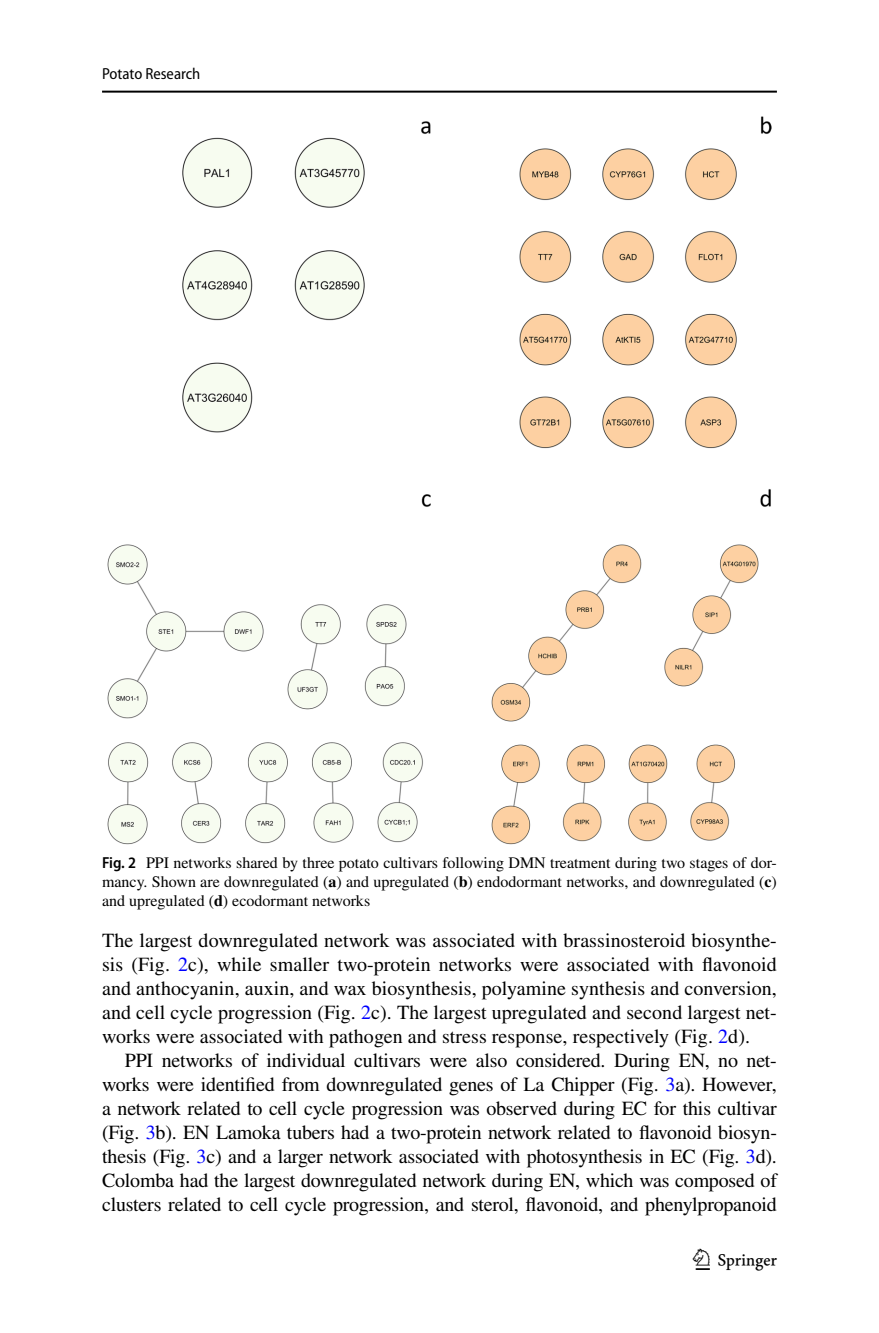
<style>
.page{position:relative;width:879px;height:1333px;background:#fff}
.page>*{position:absolute;margin:0;border:0;box-sizing:border-box;transform-origin:0 0}
.t1{font:30px "Springnew Regular 3";color:#000}
.t2{font:20px/24px "STIX";letter-spacing:-.01em;color:#000;text-align:justify}
.t3{font:16px/19px "STIX";color:#000;text-align:justify}
.t4{font:semi-condensed 16px "Myriad Pro";color:#000}
.s1{font-family:"Myriad Pro";font-weight:600;font-stretch:semi-condensed}
.s2{font-weight:700}
.s3{color:#00f}
</style>
<div class="page">
<hr style="left:102px;top:91px;width:675px;height:2px;background:#000">
<img style="left:108px;top:116px;width:663px;height:728px">
<p class="t4" style="left:102px;top:65px;width:100px">Potato Research</p>
<p class="t3" style="left:102px;top:854px;width:676px"><span class="s1">Fig. 2</span> PPI networks shared by three potato cultivars following DMN treatment during two stages of dor&shy;mancy. Shown are downregulated (<span class="s2">a</span>) and upregulated (<span class="s2">b</span>) endodormant networks, and downregulated (<span class="s2">c</span>) and upregulated (<span class="s2">d</span>) ecodormant networks</p>
<p class="t2" style="left:102px;top:929px;width:676px">The largest downregulated network was associated with brassinosteroid biosynthe&shy;sis (Fig. <span class="s3">2</span>c), while smaller two-protein networks were associated with flavonoid and anthocyanin, auxin, and wax biosynthesis, polyamine synthesis and conversion, and cell cycle progression (Fig. <span class="s3">2</span>c). The largest upregulated and second largest net&shy;works were associated with pathogen and stress response, respectively (Fig. <span class="s3">2</span>d).</p>
<p class="t2" style="left:102px;top:1049px;width:676px;text-indent:23px">PPI networks of individual cultivars were also considered. During EN, no net&shy;works were identified from downregulated genes of La Chipper (Fig. <span class="s3">3</span>a). However, a network related to cell cycle progression was observed during EC for this cultivar (Fig. <span class="s3">3</span>b). EN Lamoka tubers had a two-protein network related to flavonoid biosyn&shy;thesis (Fig. <span class="s3">3</span>c) and a larger network associated with photosynthesis in EC (Fig. <span class="s3">3</span>d).<br>Colomba had the largest downregulated network during EN, which was composed of clusters related to cell cycle progression, and sterol, flavonoid, and phenylpropanoid</p>
<h1 class="t1" style="left:696px;top:1248px;width:83px">1 3</h1>
</div>
